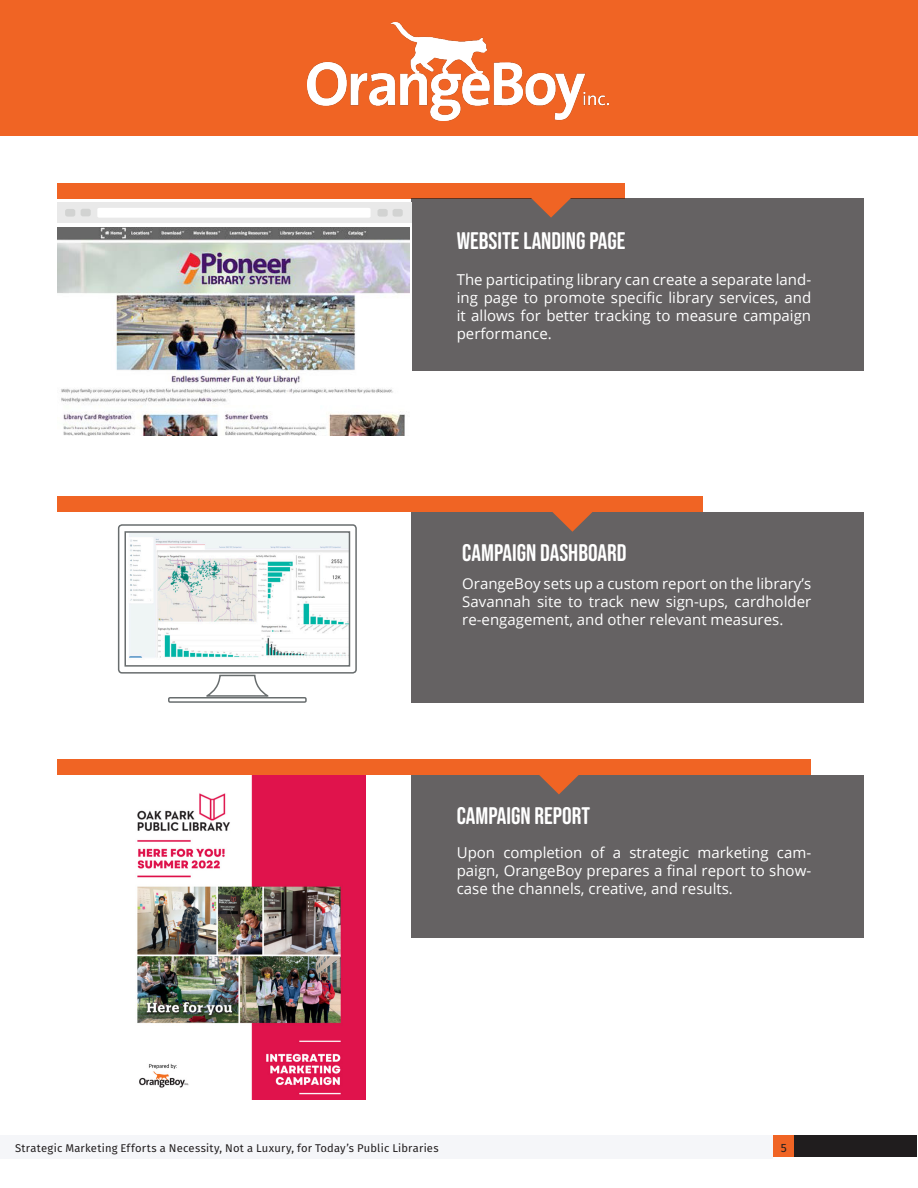
<style>
.page{position:relative;width:918px;height:1188px;background:#fff}
.page>*{position:absolute;margin:0;border:0;box-sizing:border-box;transform-origin:0 0}
.t1{font:24px "Bebas Neue Semi Rounded";color:#fff}
.t2{font:15px/18px "Open Sans";color:#fff;text-align:justify}
.t3{font:12px "Fira Sans";color:#231f20}
.t4{font:11.25px "Fira Sans";letter-spacing:.02em;color:#231f20}
</style>
<div class="page">
<div style="left:773px;top:1136px;width:21px;height:21px;background:#f06424"></div>
<div style="left:0;top:1135px;width:773px;height:24px;background:#f5f6f9"></div>
<div style="left:794px;top:1136px;width:122px;height:21px;background:#201d1e"></div>
<div style="left:57px;top:183px;width:568px;height:15px;background:#f06424"></div>
<div style="left:411px;top:198px;width:453px;height:173px;background:#656263"></div>
<img style="left:57px;top:227px;width:352px;height:209px">
<div style="left:57px;top:203px;width:354px;height:20px;background:#e9e9e9"></div>
<div style="left:97px;top:208px;width:274px;height:10px;background:#fff"></div>
<div style="left:65px;top:209px;width:10px;height:8px;background:#d2d3d2;border-radius:2px"></div>
<div style="left:81px;top:209px;width:10px;height:7px;background:#d2d3d2;border-radius:2px"></div>
<div style="left:378px;top:209px;width:10px;height:8px;background:#d2d3d2;border-radius:2px"></div>
<div style="left:393px;top:209px;width:10px;height:8px;background:#d2d3d2;border-radius:2px"></div>
<svg style="left:529px;top:198px;width:44px;height:20px"></svg>
<div style="left:57px;top:496px;width:646px;height:16px;background:#f06424"></div>
<div style="left:411px;top:512px;width:453px;height:191px;background:#656263"></div>
<svg style="left:117px;top:524px;width:240px;height:179px"></svg>
<svg style="left:552px;top:512px;width:41px;height:20px"></svg>
<div style="left:57px;top:759px;width:754px;height:16px;background:#f06424"></div>
<div style="left:411px;top:775px;width:453px;height:162px;background:#656263"></div>
<img style="left:137px;top:775px;width:229px;height:324px">
<svg style="left:539px;top:775px;width:40px;height:19px"></svg>
<div style="left:0;top:0;width:918px;height:136px;background:#f06424"></div>
<img style="left:308px;top:23px;width:300px;height:97px">
<p class="t1" style="left:457px;top:227px;width:170px">WEBSITE LANDING PAGE</p>
<p class="t2" style="left:457px;top:270px;width:356px">The participating library can create a separate land&shy;ing page to promote specific library services, and it allows for better tracking to measure campaign performance.</p>
<p class="t1" style="left:462px;top:539px;width:166px">CAMPAIGN DASHBOARD</p>
<p class="t2" style="left:462px;top:574px;width:350px">OrangeBoy sets up a custom report on the library’s Savannah site to track new sign-ups, cardholder re-engagement, and other relevant measures.</p>
<p class="t1" style="left:457px;top:802px;width:135px">CAMPAIGN REPORT</p>
<p class="t2" style="left:457px;top:843px;width:356px">Upon completion of a strategic marketing cam&shy;paign, OrangeBoy prepares a final report to show&shy;case the channels, creative, and results.</p>
<p class="t4" style="left:15px;top:1140px;width:425px">Strategic Marketing Efforts a Necessity, Not a Luxury, for Today’s Public Libraries</p>
<p class="t3" style="left:781px;top:1139px;width:8px">5</p>
</div>
